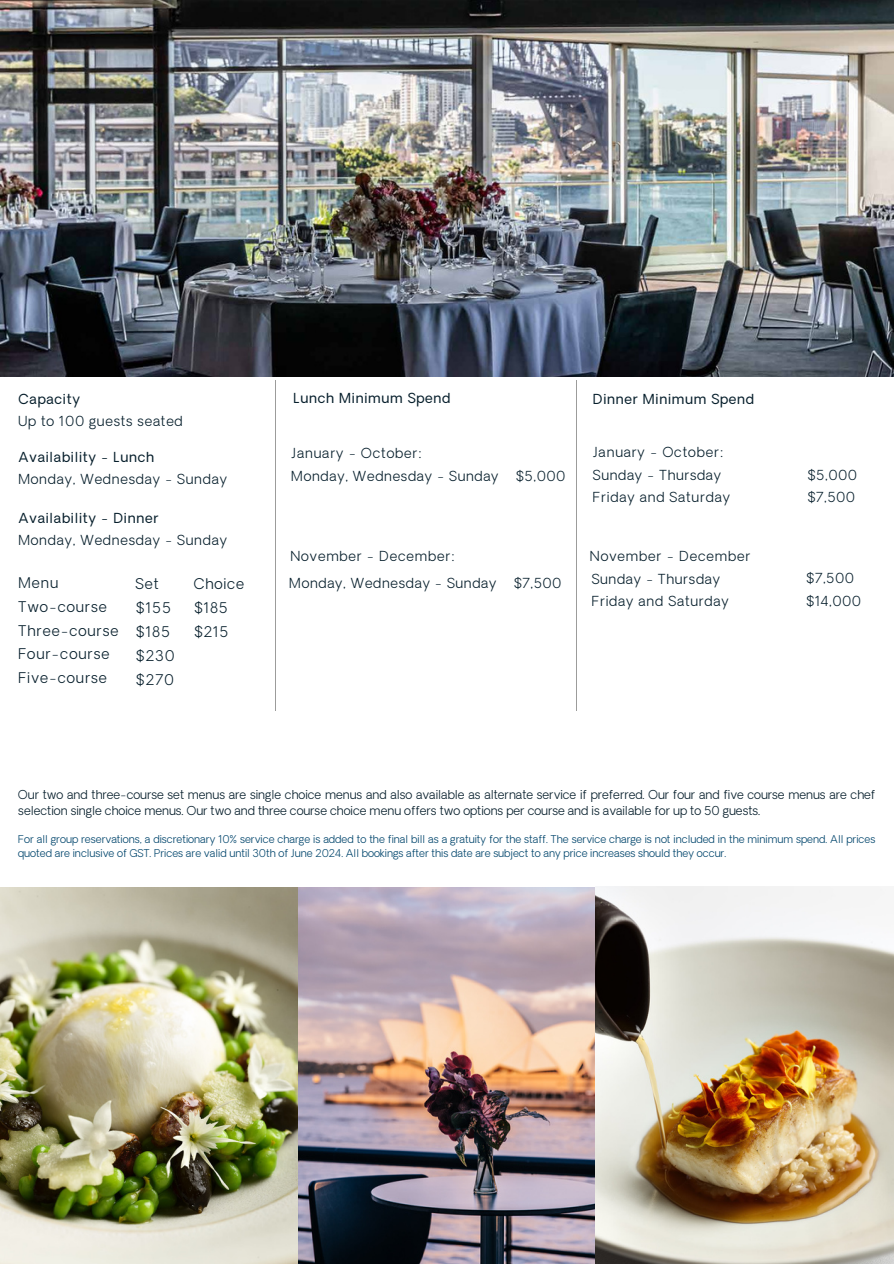
<style>
.page{position:relative;width:894px;height:1264px;background:#fff}
.page>*{position:absolute;margin:0;border:0;box-sizing:border-box;transform-origin:0 0}
.t1{font:300 14.4px/24px "Oakes Grotesk";letter-spacing:.065em;color:#071f2c}
.t2{font:300 13.5px/22.5px "Oakes Grotesk";letter-spacing:.055em;color:#071f2c}
.t3{font:13.5px "Oakes Grotesk";letter-spacing:.055em;color:#071f2c}
.t4{font:300 12px/16px "Oakes Grotesk";color:#071f2c}
.t5{font:300 10.5px/14px "Oakes Grotesk";color:#00456c}
</style>
<div class="page">
<img style="left:0;top:0;width:893px;height:376px">
<hr style="left:275px;top:380px;width:1px;height:331px;background:#9c9c9b">
<hr style="left:576px;top:380px;width:1px;height:331px;background:#9c9c9b">
<img style="left:0;top:886px;width:893px;height:377px">
<h1 class="t3" style="left:18px;top:394px;width:63px">Capacity</h1>
<h1 class="t2" style="left:18px;top:411px;width:166px">Up to 100 guests seated</h1>
<h1 class="t3" style="left:18px;top:452px;width:137px">Availability - Lunch</h1>
<h1 class="t2" style="left:18px;top:469px;width:210px">Monday, Wednesday - Sunday</h1>
<h1 class="t3" style="left:18px;top:512px;width:141px">Availability - Dinner</h1>
<h1 class="t2" style="left:18px;top:530px;width:210px">Monday, Wednesday - Sunday</h1>
<h1 class="t1" style="left:18px;top:573px;width:102px">Menu<br>Two-course<br>Three-course<br>Four-course<br>Five-course</h1>
<h1 class="t1" style="left:135px;top:573px;width:41px">Set $155 $185 $230 $270</h1>
<h1 class="t1" style="left:194px;top:573px;width:52px">Choice $185 $215</h1>
<h1 class="t3" style="left:293px;top:393px;width:158px">Lunch Minimum Spend</h1>
<h1 class="t2" style="left:291px;top:443px;width:132px">January - October:</h1>
<h1 class="t2" style="left:291px;top:466px;width:209px">Monday, Wednesday - Sunday</h1>
<h1 class="t2" style="left:515px;top:466px;width:51px">$5,000</h1>
<h1 class="t3" style="left:592px;top:393px;width:163px">Dinner Minimum Spend</h1>
<h1 class="t2" style="left:592px;top:442px;width:132px">January - October:</h1>
<h1 class="t2" style="left:592px;top:465px;width:139px">Sunday - Thursday<br>Friday and Saturday</h1>
<h1 class="t2" style="left:291px;top:546px;width:166px">November - December:</h1>
<h1 class="t2" style="left:590px;top:546px;width:162px">November - December</h1>
<h1 class="t2" style="left:289px;top:574px;width:209px">Monday, Wednesday - Sunday</h1>
<h1 class="t2" style="left:513px;top:574px;width:50px">$7,500</h1>
<p class="t2" style="left:591px;top:569px;width:139px">Sunday - Thursday<br>Friday and Saturday</p>
<h1 class="t2" style="left:806px;top:465px;width:51px">$5,000 $7,500</h1>
<h2 class="t2" style="left:805px;top:569px;width:57px">$7,500 $14,000</h2>
<h1 class="t4" style="left:18px;top:788px;width:858px">Our two and three-course set menus are single choice menus and also available as alternate service if preferred. Our four and five course menus are chef selection single choice menus. Our two and three course choice menu offers two options per course and is available for up to 50 guests.</h1>
<h1 class="t5" style="left:18px;top:833px;width:858px">For all group reservations, a discretionary 10% service charge is added to the final bill as a gratuity for the staff. The service charge is not included in the minimum spend. All prices quoted are inclusive of GST. Prices are valid until 30th of June 2024. All bookings after this date are subject to any price increases should they occur.</h1>
</div>
